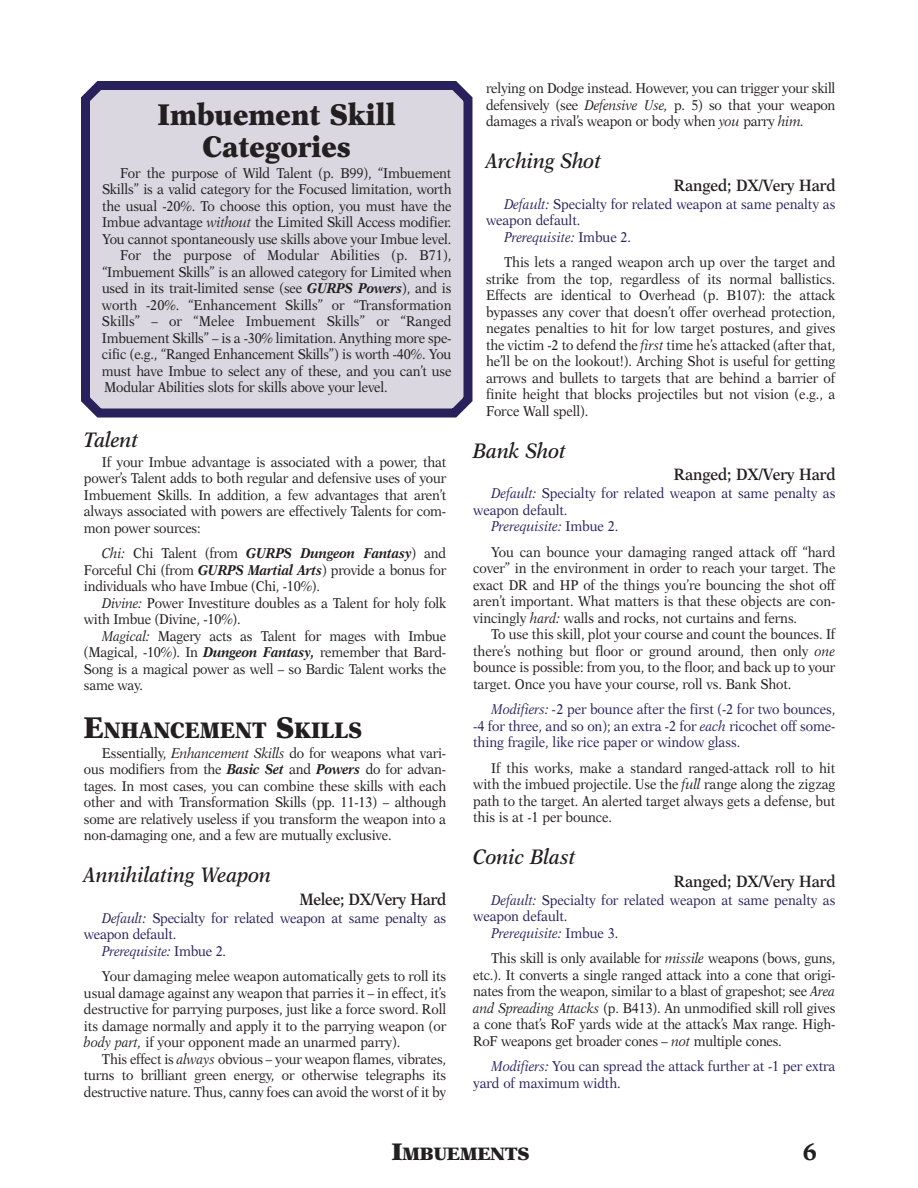
<style>
.page{position:relative;width:918px;height:1188px;background:#fff}
.page>*{position:absolute;margin:0;border:0;box-sizing:border-box;transform-origin:0 0}
.t1{font:900 30px/31.5px "New Aster";color:#231f20;text-align:center;scale:.9 1}
.t2{font:700 24px "New Aster";color:#231f20}
.t3{font:900 22.5px "New Aster";color:#231f20;scale:.9 1}
.t4{font:italic 600 21px "New Aster";color:#231f20;scale:.9 1}
.t5{font:900 18px "New Aster";letter-spacing:-.025em;color:#231f20}
.t6{font:600 16.5px "New Aster";letter-spacing:-.005em;color:#231f20;scale:.9 1}
.t7{font:14.25px/16.5px "New Aster";letter-spacing:-.015em;color:#231f20;text-align:justify;scale:.9 1}
.t8{font:14.25px/16.5px "New Aster";letter-spacing:-.005em;color:#29215c;text-align:justify;scale:.9 1}
.t9{font:italic 14.25px "New Aster";letter-spacing:-.005em;color:#29215c;scale:.9 1}
.t10{font:14.25px "New Aster";letter-spacing:.005em;color:#231f20;scale:.9 1}
.s1{font-style:italic}
.s2{font-weight:700;font-style:italic}
.s3{font-size:30px}
.s4{font-style:normal}
.s5{font-size:24px}
</style>
<div class="page">
<svg style="left:81px;top:81px;width:391px;height:337px;background:#c9c6d3"></svg>
<h1 class="t1" style="left:158px;top:101px;width:266px">Imbuement Skill<br>Categories</h1>
<p class="t7" style="left:120px;top:165px;width:370px">For the purpose of Wild Talent (p. B99), “Imbuement</p>
<p class="t7" style="left:102px;top:182px;width:390px">Skills” is a valid category for the Focused limitation, worth</p>
<p class="t7" style="left:102px;top:198px;width:390px">the usual -20%. To choose this option, you must have the</p>
<p class="t7" style="left:102px;top:215px;width:390px">Imbue advantage <span class="s1">without</span> the Limited Skill Access modifier.</p>
<p class="t7" style="left:102px;top:231px;width:390px">You cannot spontaneously use skills above your Imbue level.</p>
<p class="t10" style="left:120px;top:249px;width:370px">For the purpose of Modular Abilities (p. B71),</p>
<p class="t7" style="left:102px;top:264px;width:390px">“Imbuement Skills” is an allowed category for Limited when</p>
<p class="t7" style="left:102px;top:281px;width:390px">used in its trait-limited sense (see <span class="s2">GURPS Powers</span>), and is</p>
<p class="t7" style="left:102px;top:297px;width:390px">worth -20%. “Enhancement Skills” or “Transformation</p>
<p class="t10" style="left:102px;top:315px;width:390px">Skills” – or “Melee Imbuement Skills” or “Ranged</p>
<p class="t7" style="left:102px;top:330px;width:390px">Imbuement Skills” – is a -30% limitation. Anything more spe-</p>
<p class="t7" style="left:102px;top:347px;width:390px">cific (e.g., “Ranged Enhancement Skills”) is worth -40%. You</p>
<p class="t7" style="left:102px;top:363px;width:390px">must have Imbue to select any of these, and you can’t use</p>
<p class="t7" style="left:104px;top:380px;width:316px">Modular Abilities slots for skills above your level.</p>
<h3 class="t4" style="left:84px;top:431px;width:62px">Talent</h3>
<p class="t7" style="left:84px;top:455px;width:404px;text-indent:18px">If your Imbue advantage is associated with a power, that power’s Talent adds to both regular and defensive uses of your Imbuement Skills. In addition, a few advantages that aren’t always associated with powers are effectively Talents for com&shy;mon power sources:</p>
<p class="t7" style="left:84px;top:546px;width:404px;text-indent:18px"><span class="s1">Chi:</span> Chi Talent (from <span class="s2">GURPS Dungeon Fantasy</span>) and Forceful Chi (from <span class="s2">GURPS Martial Arts</span>) provide a bonus for individuals who have Imbue (Chi, -10%).</p>
<p class="t7" style="left:84px;top:596px;width:404px;text-indent:18px"><span class="s1">Divine:</span> Power Investiture doubles as a Talent for holy folk with Imbue (Divine, -10%).</p>
<p class="t7" style="left:84px;top:629px;width:404px;text-indent:18px"><span class="s1">Magical:</span> Magery acts as Talent for mages with Imbue (Magical, -10%). In <span class="s2">Dungeon Fantasy,</span> remember that Bard-Song is a magical power as well – so Bardic Talent works the same way.</p>
<h3 class="t3" style="left:84px;top:721px;width:310px"><span class="s3">E</span>NHANCEMENT <span class="s3">S</span>KILLS</h3>
<p class="t7" style="left:84px;top:746px;width:404px;text-indent:18px">Essentially, <span class="s1">Enhancement Skills</span> do for weapons what vari&shy;ous modifiers from the <span class="s2">Basic Set</span> and <span class="s2">Powers</span> do for advan&shy;tages. In most cases, you can combine these skills with each other and with Transformation Skills (pp. 11-13) – although some are relatively useless if you transform the weapon into a non-damaging one, and a few are mutually exclusive.</p>
<h3 class="t4" style="left:84px;top:866px;width:210px">Annihilating Weapon</h3>
<p class="t6" style="left:299px;top:892px;width:165px">Melee; DX/Very Hard</p>
<p class="t8" style="left:102px;top:911px;width:384px"><span class="s1">Default:</span> Specialty for related weapon at same penalty as</p>
<p class="t8" style="left:84px;top:927px;width:104px">weapon default.</p>
<p class="t9" style="left:102px;top:945px;width:139px">Prerequisite: <span class="s4">Imbue 2.</span></p>
<p class="t7" style="left:84px;top:969px;width:404px;text-indent:18px">Your damaging melee weapon automatically gets to roll its usual damage against any weapon that parries it – in effect, it’s destructive for parrying purposes, just like a force sword. Roll its damage normally and apply it to the parrying weapon (or <span class="s1">body part,</span> if your opponent made an unarmed parry).</p>
<p class="t7" style="left:84px;top:1052px;width:404px;text-indent:18px">This effect is <span class="s1">always</span> obvious – your weapon flames, vibrates, turns to brilliant green energy, or otherwise telegraphs its destructive nature. Thus, canny foes can avoid the worst of it by</p>
<p class="t7" style="left:486px;top:81px;width:390px">relying on Dodge instead. However, you can trigger your skill defensively (see <span class="s1">Defensive Use,</span> p. 5) so that your weapon damages a rival’s weapon or body when <span class="s1">you</span> parry <span class="s1">him.</span></p>
<h3 class="t4" style="left:486px;top:152px;width:130px">Arching Shot</h3>
<p class="t6" style="left:674px;top:178px;width:181px">Ranged; DX/Very Hard</p>
<p class="t8" style="left:504px;top:197px;width:370px"><span class="s1">Default:</span> Specialty for related weapon at same penalty as</p>
<p class="t8" style="left:486px;top:213px;width:106px">weapon default.</p>
<p class="t9" style="left:504px;top:231px;width:143px">Prerequisite: <span class="s4">Imbue 2.</span></p>
<p class="t7" style="left:486px;top:255px;width:390px;text-indent:18px">This lets a ranged weapon arch up over the target and strike from the top, regardless of its normal ballistics.<br>Effects are identical to Overhead (p. B107): the attack bypasses any cover that doesn’t offer overhead protection, negates penalties to hit for low target postures, and gives the victim -2 to defend the <span class="s1">first</span> time he’s attacked (after that, he’ll be on the lookout!). Arching Shot is useful for getting arrows and bullets to targets that are behind a barrier of finite height that blocks projectiles but not vision (e.g., a Force Wall spell).</p>
<h3 class="t4" style="left:473px;top:442px;width:105px">Bank Shot</h3>
<p class="t6" style="left:674px;top:468px;width:181px">Ranged; DX/Very Hard</p>
<p class="t8" style="left:491px;top:486px;width:384px"><span class="s1">Default:</span> Specialty for related weapon at same penalty as</p>
<p class="t8" style="left:473px;top:503px;width:106px">weapon default.</p>
<p class="t9" style="left:491px;top:520px;width:143px">Prerequisite: <span class="s4">Imbue 2.</span></p>
<p class="t7" style="left:473px;top:545px;width:404px;text-indent:18px">You can bounce your damaging ranged attack off “hard cover” in the environment in order to reach your target. The exact DR and HP of the things you’re bouncing the shot off aren’t important. What matters is that these objects are con&shy;vincingly <span class="s1">hard:</span> walls and rocks, not curtains and ferns.</p>
<p class="t7" style="left:473px;top:627px;width:404px;text-indent:18px">To use this skill, plot your course and count the bounces. If there’s nothing but floor or ground around, then only <span class="s1">one </span>bounce is possible: from you, to the floor, and back up to your target. Once you have your course, roll vs. Bank Shot.</p>
<p class="t8" style="left:473px;top:702px;width:404px;text-indent:18px"><span class="s1">Modifiers: -</span>2 per bounce after the first (-2 for two bounces, -4 for three, and so on); an extra -2 for <span class="s1">each</span> ricochet off some&shy;thing fragile, like rice paper or window glass.</p>
<p class="t7" style="left:473px;top:761px;width:404px;text-indent:18px">If this works, make a standard ranged-attack roll to hit with the imbued projectile. Use the <span class="s1">full</span> range along the zigzag path to the target. An alerted target always gets a defense, but this is at -1 per bounce.</p>
<h3 class="t4" style="left:473px;top:848px;width:115px">Conic Blast</h3>
<p class="t6" style="left:674px;top:874px;width:181px">Ranged; DX/Very Hard</p>
<p class="t8" style="left:491px;top:893px;width:384px"><span class="s1">Default:</span> Specialty for related weapon at same penalty as</p>
<p class="t8" style="left:473px;top:909px;width:106px">weapon default.</p>
<p class="t9" style="left:491px;top:927px;width:143px">Prerequisite: <span class="s4">Imbue 3.</span></p>
<p class="t7" style="left:473px;top:951px;width:404px;text-indent:18px">This skill is only available for <span class="s1">missile</span> weapons (bows, guns, etc.). It converts a single ranged attack into a cone that origi&shy;nates from the weapon, similar to a blast of grapeshot; see <span class="s1">Area and Spreading Attacks</span> (p. B413). An unmodified skill roll gives a cone that’s RoF yards wide at the attack’s Max range. High-RoF weapons get broader cones – <span class="s1">not</span> multiple cones.</p>
<p class="t8" style="left:473px;top:1059px;width:404px;text-indent:18px"><span class="s1">Modifiers:</span> You can spread the attack further at -1 per extra yard of maximum width.</p>
<p class="t5" style="left:392px;top:1146px;width:139px"><span class="s5">I</span>MBUEMENTS</p>
<h2 class="t2" style="left:803px;top:1141px;width:16px">6</h2>
</div>
